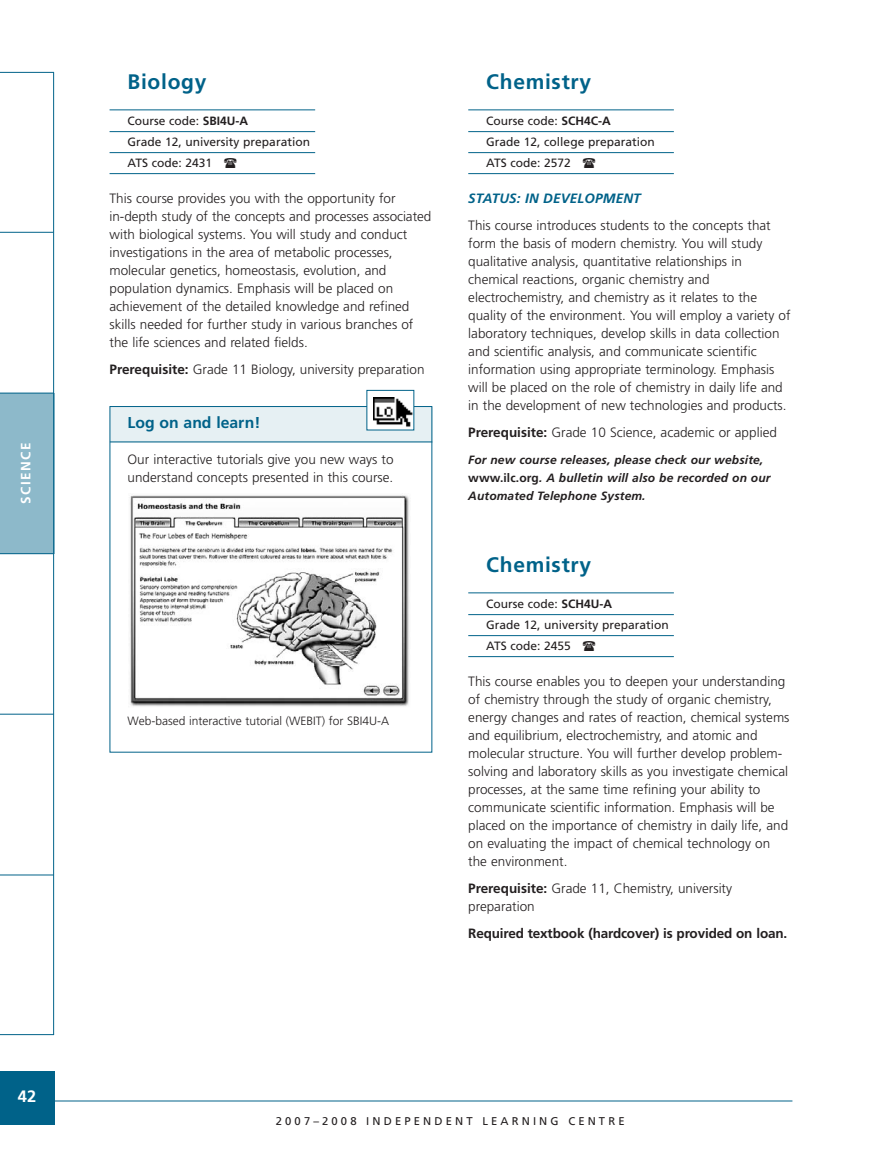
<style>
.page{position:relative;width:878px;height:1161px;background:#fff}
.page>*{position:absolute;margin:0;border:0;box-sizing:border-box;transform-origin:0 0}
.t1{font:700 21px "Frutiger";letter-spacing:.035em;color:#006289}
.t2{font:700 16.5px "Frutiger";color:#fff}
.t3{font:700 15.75px "Frutiger";color:#006289}
.t4{font:300 13.5px/18px "Frutiger";color:#231f20}
.t5{font:700 13.5px "Frutiger";letter-spacing:-.01em;color:#231f20}
.t6{font:italic 700 13.5px "Frutiger";letter-spacing:.01em;color:#006289}
.t7{font:700 13.5px "Frutiger";letter-spacing:.11em;color:#fff}
.t8{font:12px/21px "Frutiger";color:#231f20}
.t9{font:italic 700 12px/18px "Frutiger";letter-spacing:.01em;color:#231f20}
.t10{font:300 12px "Frutiger";color:#231f20}
.t11{font:11.25px "Frutiger";letter-spacing:.28em;color:#231f20}
.s1{font-weight:700}
.s2{font-style:normal}
</style>
<div class="page">
<img style="left:130px;top:495px;width:279px;height:212px">
<svg style="left:109px;top:390px;width:324px;height:53px"></svg>
<div style="left:0;top:393px;width:54px;height:161px;background:#8db9ca"></div>
<hr style="left:53px;top:72px;width:1px;height:963px;background:#006289">
<hr style="left:0;top:1034px;width:54px;height:1px;background:#006289">
<hr style="left:0;top:875px;width:54px;height:1px;background:#006289">
<hr style="left:0;top:553px;width:54px;height:1px;background:#006289">
<hr style="left:0;top:393px;width:54px;height:1px;background:#006289">
<hr style="left:0;top:232px;width:53px;height:1px;background:#006289">
<hr style="left:0;top:72px;width:54px;height:1px;background:#006289">
<hr style="left:110px;top:110px;width:205px;height:1px;background:#006289">
<hr style="left:110px;top:131px;width:205px;height:1px;background:#006289">
<hr style="left:110px;top:152px;width:205px;height:1px;background:#006289">
<hr style="left:110px;top:173px;width:205px;height:1px;background:#006289">
<hr style="left:468px;top:110px;width:206px;height:1px;background:#006289">
<hr style="left:468px;top:131px;width:206px;height:1px;background:#006289">
<hr style="left:468px;top:152px;width:206px;height:1px;background:#006289">
<hr style="left:468px;top:173px;width:206px;height:1px;background:#006289">
<hr style="left:468px;top:592px;width:206px;height:1px;background:#006289">
<hr style="left:468px;top:614px;width:206px;height:1px;background:#006289">
<hr style="left:468px;top:635px;width:206px;height:1px;background:#006289">
<hr style="left:468px;top:656px;width:206px;height:1px;background:#006289">
<hr style="left:54px;top:1101px;width:738px;height:1px;background:#006289">
<hr style="left:0;top:714px;width:54px;height:1px;background:#006289">
<div style="left:0;top:1071px;width:54px;height:54px;background:#006289"></div>
<p class="t7" style="left:21px;top:504px;width:63px;rotate:-90deg">SCIENCE</p>
<p class="t2" style="left:18px;top:1090px;width:20px">42</p>
<h1 class="t1" style="left:128px;top:74px;width:80px">Biology</h1>
<p class="t8" style="left:128px;top:112px;width:184px">Course code: <span class="s1">SBI4U-A<br></span>Grade 12, university preparation<br>ATS code: 2431</p>
<p class="t4" style="left:110px;top:191px;width:323px">This course provides you with the opportunity for in-depth study of the concepts and processes associated with biological systems. You will study and conduct investigations in the area of metabolic processes, molecular genetics, homeostasis, evolution, and population dynamics. Emphasis will be placed on achievement of the detailed knowledge and refined skills needed for further study in various branches of the life sciences and related fields.</p>
<p class="t4" style="left:110px;top:362px;width:316px"><span class="s1">Prerequisite:</span> Grade 11 Biology, university preparation</p>
<p class="t3" style="left:128px;top:416px;width:134px">Log on and learn!</p>
<p class="t4" style="left:128px;top:452px;width:267px">Our interactive tutorials give you new ways to understand concepts presented in this course.</p>
<p class="t10" style="left:128px;top:716px;width:263px">Web-based interactive tutorial (WEBIT) for SBI4U-A</p>
<h1 class="t1" style="left:486px;top:74px;width:106px">Chemistry</h1>
<p class="t8" style="left:486px;top:112px;width:170px">Course code: <span class="s1">SCH4C-A<br></span>Grade 12, college preparation<br>ATS code: 2572</p>
<p class="t6" style="left:468px;top:193px;width:174px">STATUS: IN DEVELOPMENT</p>
<p class="t4" style="left:468px;top:218px;width:324px">This course introduces students to the concepts that form the basis of modern chemistry. You will study qualitative analysis, quantitative relationships in chemical reactions, organic chemistry and electrochemistry, and chemistry as it relates to the quality of the environment. You will employ a variety of laboratory techniques, develop skills in data collection and scientific analysis, and communicate scientific information using appropriate terminology. Emphasis will be placed on the role of chemistry in daily life and in the development of new technologies and products.</p>
<p class="t4" style="left:468px;top:425px;width:310px"><span class="s1">Prerequisite:</span> Grade 10 Science, academic or applied</p>
<p class="t9" style="left:468px;top:452px;width:304px">For new course releases, please check our website, <span class="s2">www.ilc.org</span>. A bulletin will also be recorded on our<br>Automated Telephone System.</p>
<h1 class="t1" style="left:486px;top:556px;width:106px">Chemistry</h1>
<p class="t8" style="left:486px;top:595px;width:184px">Course code: <span class="s1">SCH4U-A<br></span>Grade 12, university preparation<br>ATS code: 2455</p>
<p class="t4" style="left:468px;top:674px;width:323px">This course enables you to deepen your understanding of chemistry through the study of organic chemistry, energy changes and rates of reaction, chemical systems and equilibrium, electrochemistry, and atomic and molecular structure. You will further develop problem&shy;solving and laboratory skills as you investigate chemical processes, at the same time refining your ability to communicate scientific information. Emphasis will be placed on the importance of chemistry in daily life, and on evaluating the impact of chemical technology on the environment.</p>
<p class="t4" style="left:468px;top:881px;width:265px"><span class="s1">Prerequisite:</span> Grade 11, Chemistry, university preparation</p>
<p class="t5" style="left:468px;top:928px;width:320px">Required textbook (hardcover) is provided on loan.</p>
<p class="t11" style="left:276px;top:1117px;width:350px">2007–2008 INDEPENDENT LEARNING CENTRE</p>
</div>
